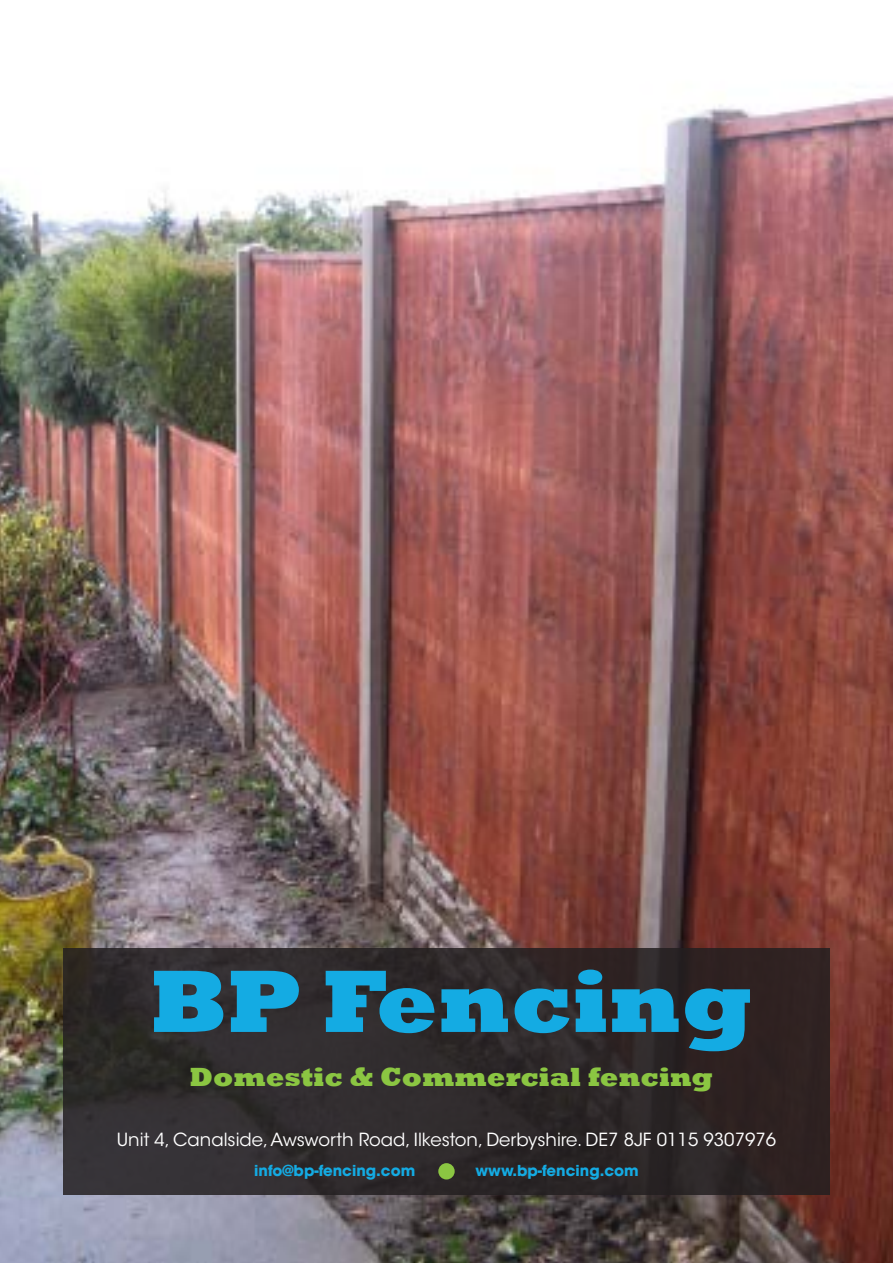
<style>
.page{position:relative;width:893px;height:1263px;background:#fff}
.page>*{position:absolute;margin:0;border:0;box-sizing:border-box;transform-origin:0 0}
.t1{font:800 90px "Rockwell";color:#14abe3}
.t2{font:800 27px "Rockwell";color:#8bc642}
.t3{font:18px "ITC Avant Garde Std";color:#fff}
.t4{font:700 15px "ITC Avant Garde Std";color:#14abe3}
</style>
<div class="page">
<img style="left:0;top:95px;width:893px;height:1168px">
<div style="left:63px;top:948px;width:767px;height:247px;background:linear-gradient(to right,#313032,#2c2121)"></div>
<div style="left:438px;top:1163px;width:17px;height:16px;background:#8bc642;border-radius:50%"></div>
<p class="t1" style="left:150px;top:950px;width:604px">BP Fencing</p>
<p class="t2" style="left:190px;top:1061px;width:525px">Domestic &amp; Commercial fencing</p>
<p class="t3" style="left:117px;top:1128px;width:661px">Unit 4, Canalside, Awsworth Road, Ilkeston, Derbyshire. DE7 8JF 0115 9307976</p>
<p class="t4" style="left:254px;top:1160px;width:162px">info@bp-fencing.com</p>
<p class="t4" style="left:475px;top:1160px;width:165px">www.bp-fencing.com</p>
</div>
